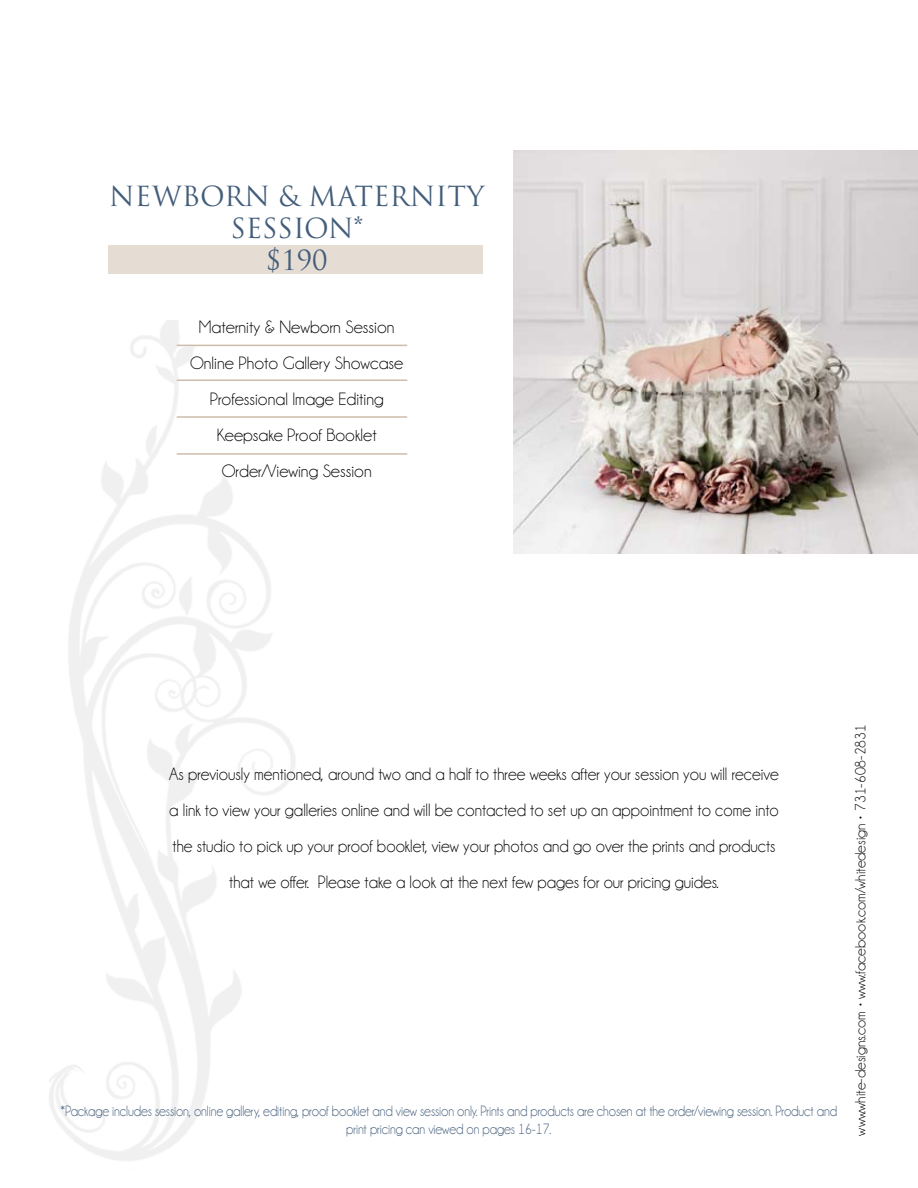
<style>
.page{position:relative;width:918px;height:1188px;background:#fff}
.page>*{position:absolute;margin:0;border:0;box-sizing:border-box;transform-origin:0 0}
.t1{font:27px/32.4px "Trajan Pro";color:#435d7a}
.t2{font:18px/36px "Champagne&Limousines";color:#000;text-align:center;scale:.95 1}
.t3{font:18px/36px "Champagne&Limousines";color:#000;text-align:center}
.t4{font:15px/18px "Champagne&Limousines";letter-spacing:-.01em;color:#435d7a;text-align:center;scale:.9 1}
.t5{font:15px "Champagne&Limousines";color:#000}
</style>
<div class="page">
<img style="left:513px;top:150px;width:405px;height:404px">
<div style="left:108px;top:246px;width:375px;height:28px;background:#e5dcd3"></div>
<hr style="left:177px;top:345px;width:230px;height:1px;background:#cebcab">
<hr style="left:177px;top:380px;width:230px;height:1px;background:#cebcab">
<hr style="left:177px;top:416px;width:230px;height:2px;background:#cebcab">
<hr style="left:177px;top:453px;width:230px;height:2px;background:#cebcab">
<h1 class="t1" style="left:109px;top:179px;width:247px">NEWB ORN &amp; MATE</h1>
<h1 class="t1" style="left:390px;top:179px;width:40px">RNITY</h1>
<h1 class="t1" style="left:230px;top:212px;width:31px">SESSI</h1>
<h1 class="t1" style="left:266px;top:212px;width:99px;text-indent:38px">ON* $190</h1>
<p class="t3" style="left:190px;top:310px;width:215px">Maternity &amp; Newborn Session<br>Online Photo Gallery Showcase<br>Professional Image Editing<br>Keepsake Proof Booklet<br>Order/Viewing Session</p>
<p class="t2" style="left:169px;top:756px;width:643px">As previously mentioned, around two and a half to three weeks after your session you will receive a link to view your galleries online and will be contacted to set up an appointment to come into the studio to pick up your proof booklet, view your photos and go over the prints and products that we offer. Please take a look at the next few pages for our pricing guides.</p>
<p class="t4" style="left:60px;top:1102px;width:865px">*Package includes session, online gallery, editing, proof booklet and view session only. Prints and products are chosen at the order/viewing session. Product and print pricing can viewed on pages 16-17.</p>
<p class="t5" style="left:853px;top:1136px;width:413px;rotate:-90deg">www.white-designs.com • www.facebook.com/whitedesign • 731-608-2831</p>
</div>
